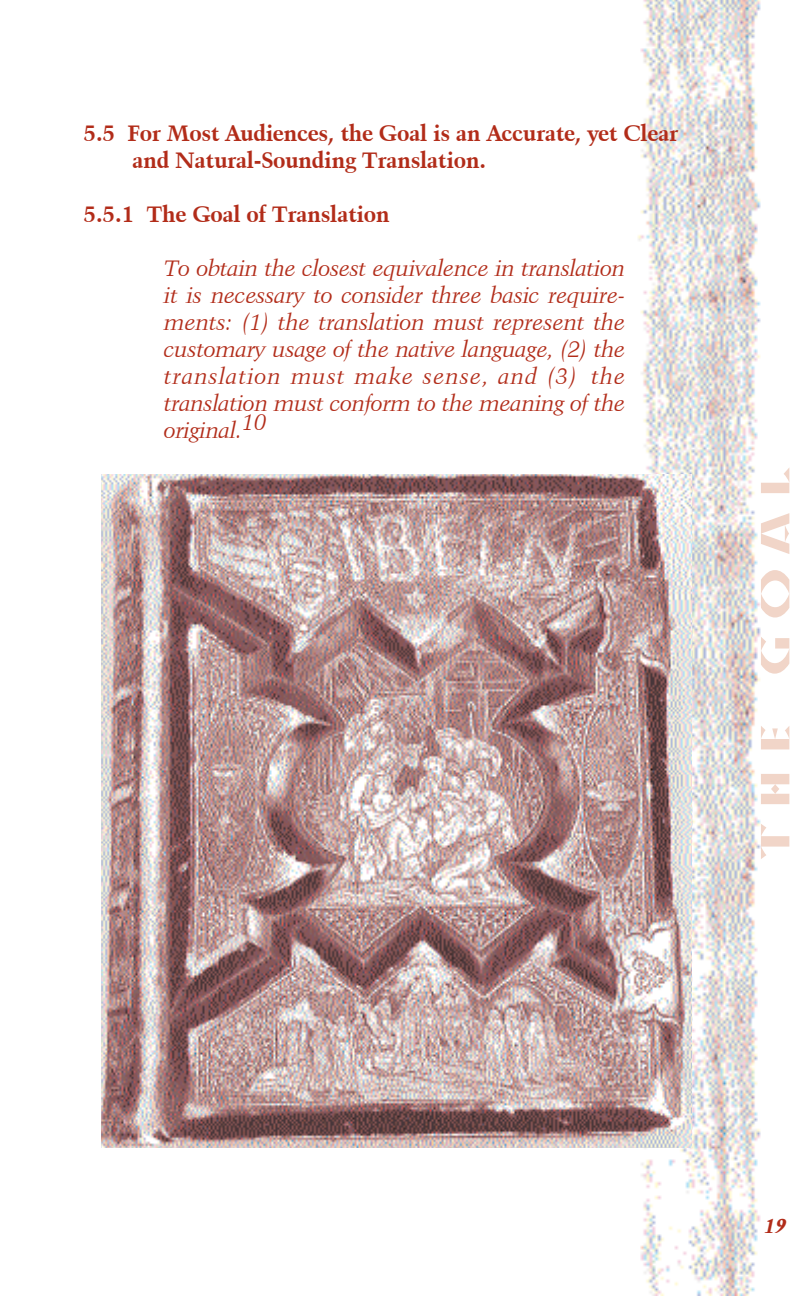
<style>
.page{position:relative;width:810px;height:1296px;background:#fff}
.page>*{position:absolute;margin:0;border:0;box-sizing:border-box;transform-origin:0 0}
.t1{font:40.5px "Kino";letter-spacing:.18em;color:#f1d5c8;scale:2 1}
.t2{font:italic 22.5px/27px "Kuenst 480 BT";letter-spacing:-.015em;color:#b22c19;text-align:justify}
.t3{font:700 22.5px/27px "Kuenst 480 BT";letter-spacing:-.02em;color:#b22c19}
.t4{font:italic 20.25px "Kuenst 480 Blk BT";color:#b22c19}
</style>
<div class="page">
<img style="left:608px;top:0;width:153px;height:1296px">
<img style="left:101px;top:475px;width:591px;height:673px">
<p class="t3" style="left:132px;top:119px;width:547px;text-indent:-49px">5.5 For Most Audiences, the Goal is an Accurate, yet Clear and Natural-Sounding Translation.</p>
<p class="t3" style="left:83px;top:200px;width:308px">5.5.1 The Goal of Translation</p>
<p class="t2" style="left:164px;top:254px;width:463px">To obtain the closest equivalence in translation it is necessary to consider three basic require&shy;ments: (1) the translation must represent the customary usage of the native language, (2) the translation must make sense, and (3) the translation must conform to the meaning of the original.10</p>
<h1 class="t1" style="left:753px;top:859px;width:197px;rotate:-90deg">THE GOAL</h1>
<p class="t4" style="left:763px;top:1213px;width:28px">19</p>
</div>
